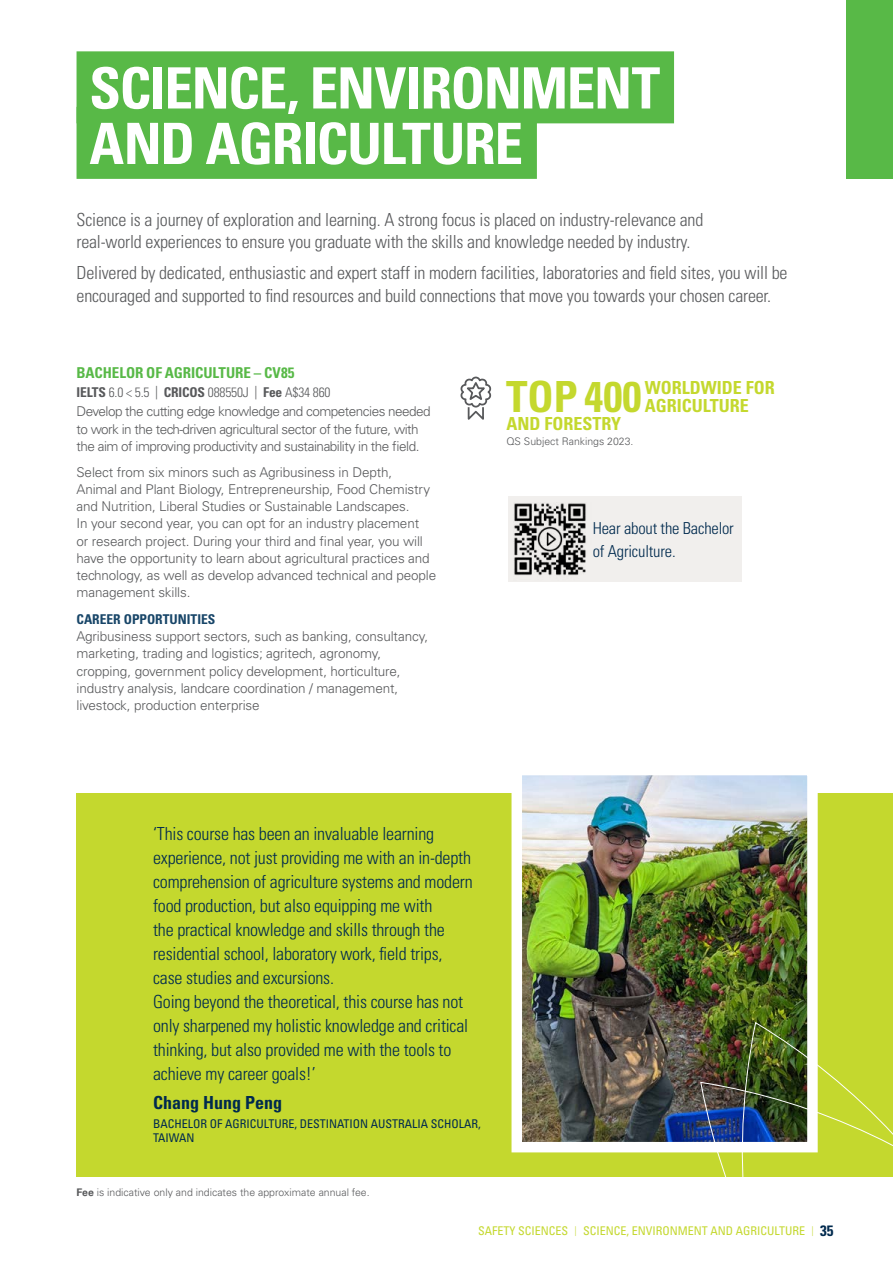
<style>
.page{position:relative;width:893px;height:1263px;background:#fff}
.page>*{position:absolute;margin:0;border:0;box-sizing:border-box;transform-origin:0 0}
.t1{font:700 condensed 57px/55.5px "Univers LT Std";letter-spacing:-.02em;color:#fff}
.t2{font:700 condensed 42.9px "Univers LT Std";color:#c4d82e}
.t3{font:300 condensed 18px/24px "Univers LT Std";letter-spacing:-.01em;color:#002a4e}
.t4{font:300 condensed 18px/22.5px "Univers LT Std";letter-spacing:-.01em;color:#58595b}
.t5{font:700 condensed 18px/18px "Univers LT Std";color:#c4d82e}
.t6{font:700 condensed 18px "Univers LT Std";color:#002a4e}
.t7{font:300 condensed 16.5px/22.5px "Univers LT Std";letter-spacing:-.01em;color:#002a4e}
.t8{font:700 condensed 15px "Univers LT Std";letter-spacing:-.005em;color:#58b947}
.t9{font:300 13.5px/17.2px "Univers LT Std";letter-spacing:-.01em;color:#58595b}
.t10{font:300 13.5px/19.4px "Univers LT Std";letter-spacing:-.035em;color:#58595b}
.t11{font:700 condensed 13.5px "Univers LT Std";color:#174568}
.t12{font:condensed 12px/14.4px "Univers LT Std";color:#002a4e}
.t13{font:condensed 12px "Univers LT Std";color:#c4d82e}
.t14{font:300 10.5px "Univers LT Std";color:#58595b}
.s1{font-weight:700;font-stretch:condensed}
.s2{font-stretch:condensed}
.s3{font-weight:700}
.s4{font-weight:100;font-stretch:ultra-condensed;font-size:13.5px}
.s5{font-weight:700;font-size:15px;color:#002a4e}
</style>
<div class="page">
<div style="left:77px;top:51px;width:597px;height:72px;background:#58b947"></div>
<div style="left:77px;top:107px;width:460px;height:72px;background:#58b947"></div>
<svg style="left:460px;top:377px;width:31px;height:43px"></svg>
<div style="left:77px;top:793px;width:816px;height:383px;background:#c4d82e"></div>
<img style="left:522px;top:776px;width:285px;height:365px">
<div style="left:511px;top:765px;width:307px;height:387px;border:10px solid #fff"></div>
<img style="left:700px;top:1021px;width:193px;height:156px">
<div style="left:508px;top:497px;width:234px;height:85px;background:#f1efed"></div>
<img style="left:514px;top:503px;width:72px;height:73px">
<div style="left:846px;top:0;width:47px;height:178px;background:#58b947"></div>
<h1 class="t1" style="left:89px;top:60px;width:572px">SCIENCE, ENVIRONMENT<br>AND AGRICULTURE</h1>
<h3 class="t4" style="left:77px;top:208px;width:628px">Science is a journey of exploration and learning. A strong focus is placed on industry‑relevance and real‑world experiences to ensure you graduate with the skills and knowledge needed by industry.</h3>
<h3 class="t4" style="left:77px;top:262px;width:712px">Delivered by dedicated, enthusiastic and expert staff in modern facilities, laboratories and field sites, you will be encouraged and supported to find resources and build connections that move you towards your chosen career.</h3>
<p class="t8" style="left:77px;top:363px;width:220px">BACHELOR OF AGRICULTURE – CV85</p>
<p class="t10" style="left:77px;top:383px;width:356px"><span class="s1">IELTS</span> <span class="s2">6.0 &lt; 5.5 |</span> <span class="s1">CRICOS</span> <span class="s2">088550J |</span> <span class="s1">Fee</span> <span class="s2">A$34 860<br></span>Develop the cutting edge knowledge and competencies needed</p>
<p class="t10" style="left:77px;top:420px;width:344px;line-height:17.2px">to work in the tech-driven agricultural sector of the future, with the aim of improving productivity and sustainability in the field.</p>
<p class="t9" style="left:77px;top:463px;width:361px">Select from six minors such as Agribusiness in Depth,<br>Animal and Plant Biology, Entrepreneurship, Food Chemistry and Nutrition, Liberal Studies or Sustainable Landscapes.<br>In your second year, you can opt for an industry placement<br>or research project. During your third and final year, you will have the opportunity to learn about agricultural practices and technology, as well as develop advanced technical and people management skills.</p>
<p class="t11" style="left:77px;top:611px;width:140px">CAREER OPPORTUNITIES</p>
<p class="t9" style="left:77px;top:628px;width:353px">Agribusiness support sectors, such as banking, consultancy, marketing, trading and logistics; agritech, agronomy, cropping, government policy development, horticulture, industry analysis, landcare coordination / management, livestock, production enterprise</p>
<h2 class="t2" style="left:506px;top:370px;width:137px">TOP 400</h2>
<h3 class="t5" style="left:645px;top:378px;width:131px">WORLDWIDE FOR<br>AGRICULTURE</h3>
<h3 class="t5" style="left:506px;top:414px;width:116px">AND FORESTRY</h3>
<p class="t14" style="left:506px;top:434px;width:129px">QS Subject Rankings 2023.</p>
<p class="t7" style="left:593px;top:517px;width:143px">Hear about the Bachelor of Agriculture.</p>
<p class="t3" style="left:153px;top:822px;width:321px">‘This course has been an invaluable learning experience, not just providing me with an in‑depth comprehension of agriculture systems and modern food production, but also equipping me with<br>the practical knowledge and skills through the residential school, laboratory work, field trips, case studies and excursions.<br>Going beyond the theoretical, this course has not only sharpened my holistic knowledge and critical thinking, but also provided me with the tools to achieve my career goals!’</p>
<h3 class="t6" style="left:153px;top:1092px;width:131px">Chang Hung Peng</h3>
<p class="t12" style="left:153px;top:1116px;width:329px">BACHELOR OF AGRICULTURE, DESTINATION AUSTRALIA SCHOLAR,<br>TAIWAN</p>
<p class="t14" style="left:77px;top:1186px;width:295px"><span class="s3">Fee</span> is indicative only and indicates the approximate annual fee.</p>
<p class="t13" style="left:478px;top:1223px;width:357px">SAFETY SCIENCES <span class="s4">|</span> SCIENCE, ENVIRONMENT AND AGRICULTURE <span class="s4">|</span> <span class="s5">35</span></p>
</div>
